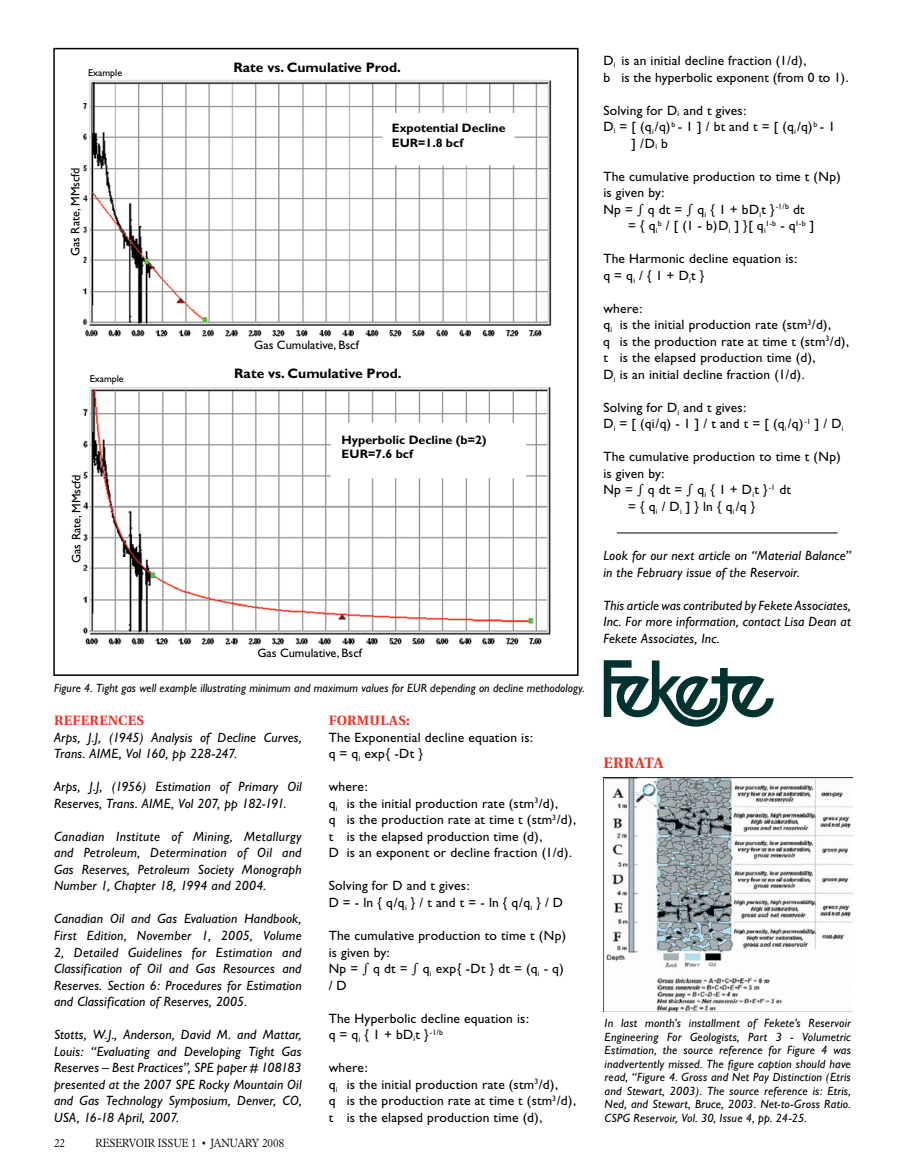
<style>
.page{position:relative;width:905px;height:1175px;background:#fff}
.page>*{position:absolute;margin:0;border:0;box-sizing:border-box;transform-origin:0 0}
.t1{font:700 15.15px "Utopia";letter-spacing:.015em;color:#ed3426}
.t2{font:700 13.8px "Gill Sans";color:#000}
.t3{font:13.5px/16.5px "Gill Sans";letter-spacing:.015em;color:#000}
.t4{font:italic 13.5px/16.5px "Gill Sans";letter-spacing:.01em;color:#000;text-align:justify}
.t5{font:700 13.5px "Utopia";color:#ed3426}
.t6{font:12.3px "Gill Sans";color:#000}
.t7{font:700 12.3px/14.7px "Gill Sans";color:#000}
.t8{font:italic 12px/13.5px "Gill Sans";letter-spacing:.01em;color:#000;text-align:justify}
.t9{font:300 12px "Plantin";color:#000;scale:.85 1}
.t10{font:9.9px "Gill Sans";color:#000}
.t11{font:7.8px "Gill Sans";color:#000}
.s1{font-size:13.5px}
</style>
<div class="page">
<hr style="left:616px;top:532px;width:221px;height:1px;background:#000">
<img style="left:83px;top:80px;width:469px;height:257px">
<img style="left:80px;top:387px;width:471px;height:258px">
<div style="left:53px;top:48px;width:525px;height:628px;border:2px solid #000"></div>
<svg style="left:603px;top:660px;width:170px;height:66px"></svg>
<img style="left:603px;top:777px;width:249px;height:234px">
<p class="t10" style="left:88px;top:67px;width:36px">Example</p>
<p class="t6" style="left:68px;top:256px;width:90px;rotate:-90deg">Gas Rate, MMscfd</p>
<p class="t10" style="left:90px;top:373px;width:36px">Example</p>
<p class="t6" style="left:69px;top:563px;width:90px;rotate:-90deg">Gas Rate, MMscfd</p>
<p class="t2" style="left:233px;top:60px;width:169px">Rate vs. Cumulative Prod.</p>
<p class="t7" style="left:392px;top:121px;width:115px">Expotential Decline<br>EUR=1.8 bcf</p>
<p class="t6" style="left:254px;top:338px;width:106px">Gas Cumulative, Bscf</p>
<p class="t2" style="left:234px;top:365px;width:169px">Rate vs. Cumulative Prod.</p>
<p class="t7" style="left:341px;top:432px;width:146px">Hyperbolic Decline (b=2)<br>EUR=7.6 bcf</p>
<p class="t6" style="left:257px;top:646px;width:106px">Gas Cumulative, Bscf</p>
<p class="t8" style="left:54px;top:681px;width:532px">Figure 4. Tight gas well example illustrating minimum and maximum values for EUR depending on decline methodology.</p>
<p class="t5" style="left:54px;top:713px;width:20px">REFERENCES</p>
<p class="t4" style="left:54px;top:729px;width:249px">Arps, J.J, (1945) Analysis of Decline Curves,<br>Trans. AIME, Vol 160, pp 228-247.</p>
<p class="t4" style="left:54px;top:778px;width:249px">Arps, J.J, (1956) Estimation of Primary Oil<br>Reserves, Trans. AIME, Vol 207, pp 182-191.</p>
<p class="t4" style="left:54px;top:828px;width:249px">Canadian Institute of Mining, Metallurgy and Petroleum, Determination of Oil and Gas Reserves, Petroleum Society Monograph Number 1, Chapter 18, 1994 and 2004.</p>
<p class="t4" style="left:54px;top:910px;width:249px">Canadian Oil and Gas Evaluation Handbook, First Edition, November 1, 2005, Volume 2, Detailed Guidelines for Estimation and Classification of Oil and Gas Resources and Reserves. Section 6: Procedures for Estimation and Classification of Reserves, 2005.</p>
<p class="t4" style="left:54px;top:1026px;width:249px">Stotts, W.J., Anderson, David M. and Mattar, Louis: “Evaluating and Developing Tight Gas Reserves – Best Practices”, SPE paper # 108183 presented at the 2007 SPE Rocky Mountain Oil and Gas Technology Symposium, Denver, CO, USA, 16-18 April, 2007.</p>
<p class="t9" style="left:54px;top:1136px;width:15px">22</p>
<p class="t9" style="left:95px;top:1136px;width:224px">RESERVOIR ISSUE 1 • JANUARY 2008</p>
<p class="t5" style="left:328px;top:713px;width:19px">FORMULAS</p>
<p class="t5" style="left:406px;top:713px;width:5px">:</p>
<p class="t3" style="left:328px;top:729px;width:206px">The Exponential decline equation is: q = q<sub>i</sub> exp{ -Dt }</p>
<p class="t3" style="left:328px;top:778px;width:249px">where:<br>q<sub>i</sub> is the initial production rate (stm<sup>3</sup>/d),<br>q is the production rate at time t (stm<sup>3</sup>/d), t is the elapsed production time (d),<br>D is an exponent or decline fraction (1/d).</p>
<p class="t3" style="left:328px;top:877px;width:236px">Solving for D and t gives:<br>D = - ln { q/q<sub>i</sub> } / t and t = - ln { q/q<sub>i</sub> } / D</p>
<p class="t3" style="left:328px;top:927px;width:239px">The cumulative production to time t (Np) is given by:<br>Np = q dt = q<sub>i</sub> exp{ -Dt } dt = (q<sub>i</sub> - q) / D</p>
<p class="t3" style="left:328px;top:1009px;width:202px">The Hyperbolic decline equation is: q = q<sub>i</sub> { 1 + bD<sub>i</sub>t }<sup>-1/b</sup></p>
<p class="t3" style="left:328px;top:1059px;width:249px">where:<br>q<sub>i</sub> is the initial production rate (stm<sup>3</sup>/d),<br>q is the production rate at time t (stm<sup>3</sup>/d), t is the elapsed production time (d),</p>
<p class="t3" style="left:603px;top:52px;width:247px">D<sub>i</sub> is an initial decline fraction (1/d),<br>b is the hyperbolic exponent (from 0 to 1).</p>
<p class="t3" style="left:603px;top:102px;width:144px">Solving for D<sub>i</sub> and t gives:</p>
<p class="t3" style="left:603px;top:118px;width:233px">D<sub>i</sub> = [ (q<sub>i</sub>/q)<sup>b</sup> - 1 ] / bt and t = [ (q<sub>i</sub>/q)<sup>b</sup> - 1</p>
<p class="t3" style="left:631px;top:135px;width:38px">] /D<sub>i</sub> b</p>
<p class="t3" style="left:603px;top:168px;width:239px">The cumulative production to time t (Np)</p>
<p class="t3" style="left:603px;top:184px;width:63px">is given by:</p>
<p class="t3" style="left:603px;top:201px;width:203px">Np = q dt = q<sub>i</sub> { 1 + bD<sub>i</sub>t }<sup>-1/b</sup> dt</p>
<p class="t3" style="left:628px;top:217px;width:139px">= { q<sub>i</sub><sup>b</sup> / [ (1 - b)D<sub>i</sub> ] }[ q<sub>i</sub></p>
<p class="t11" style="left:765px;top:218px;width:50px">1-b <span class="s1">- q</span>1-b <span class="s1">]</span></p>
<p class="t3" style="left:603px;top:250px;width:196px">The Harmonic decline equation is: q = q<sub>i</sub> / { 1 + D<sub>i</sub>t }</p>
<p class="t3" style="left:603px;top:300px;width:247px">where:<br>q<sub>i</sub> is the initial production rate (stm<sup>3</sup>/d),<br>q is the production rate at time t (stm<sup>3</sup>/d), t is the elapsed production time (d),<br>D<sub>i</sub> is an initial decline fraction (1/d).</p>
<p class="t3" style="left:603px;top:399px;width:242px">Solving for D<sub>i</sub> and t gives:<br>D<sub>i</sub> = [ (qi/q) - 1 ] / t and t = [ (q<sub>i</sub>/q)<sup>-1</sup> ] / D<sub>i</sub></p>
<p class="t3" style="left:603px;top:448px;width:239px">The cumulative production to time t (Np)</p>
<p class="t3" style="left:603px;top:465px;width:63px">is given by:</p>
<p class="t3" style="left:603px;top:481px;width:189px">Np = q dt = q<sub>i</sub> { 1 + D<sub>i</sub>t }<sup>-1</sup> dt</p>
<p class="t3" style="left:628px;top:498px;width:129px">= { q<sub>i</sub> / D<sub>i</sub> ] } ln { q<sub>i</sub>/q }</p>
<p class="t4" style="left:603px;top:547px;width:249px">Look for our next article on “Material Balance” in the February issue of the Reservoir.</p>
<p class="t4" style="left:603px;top:597px;width:249px">This article was contributed by Fekete Associates, Inc. For more information, contact Lisa Dean at Fekete Associates, Inc.</p>
<p class="t1" style="left:603px;top:754px;width:62px">ERRATA</p>
<p class="t8" style="left:604px;top:1016px;width:248px">In last month’s installment of Fekete’s Reservoir Engineering For Geologists, Part 3 - Volumetric Estimation, the source reference for Figure 4 was inadvertently missed. The figure caption should have read, “Figure 4. Gross and Net Pay Distinction (Etris and Stewart, 2003). The source reference is: Etris, Ned, and Stewart, Bruce, 2003. Net-to-Gross Ratio.<br>CSPG Reservoir, Vol. 30, Issue 4, pp. 24-25.</p>
</div>
